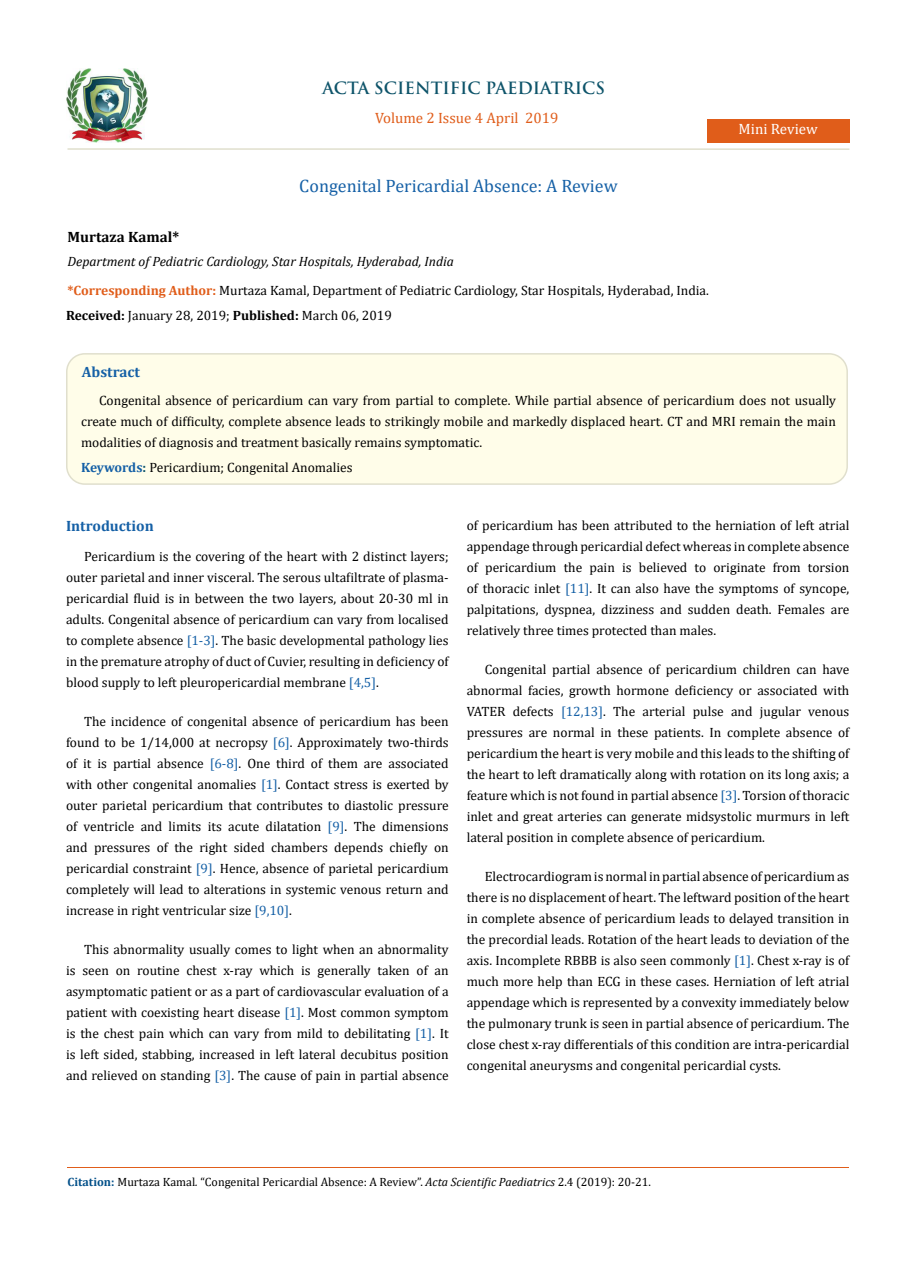
<style>
.page{position:relative;width:917px;height:1262px;background:#fff}
.page>*{position:absolute;margin:0;border:0;box-sizing:border-box;transform-origin:0 0}
.t1{font:18px "Cambria";color:#1560a6}
.t2{font:700 16.5px "Trajan Pro";color:#0e546a}
.t3{font:15px "Cambria";color:#e05d1a}
.t4{font:700 15px "Cambria";color:#1560a6}
.t5{font:700 15px "Cambria";color:#000}
.t6{font:15px "Cambria";color:#fff}
.t7{font:13.5px/21px "Cambria";color:#000;text-align:justify}
.t8{font:12px "Cambria";color:#000}
.s1{font-style:italic}
.s2{font-weight:700;color:#e05d1a}
.s3{font-weight:700}
.s4{font-weight:700;color:#1560a6}
.s5{font-weight:700;color:#0e546a}
.s6{color:#1560a6}
.s7{font-weight:700;color:#035089}
</style>
<div class="page">
<img style="left:67px;top:68px;width:80px;height:74px">
<div style="left:707px;top:119px;width:142px;height:23px;background:#e05d1a"></div>
<div style="left:67px;top:354px;width:780px;height:130px;background:#fffde9;border-radius:18px"></div>
<div style="left:66px;top:353px;width:781px;height:132px;border:2px solid #e0dfcd;border-radius:18px"></div>
<hr style="left:67px;top:1167px;width:782px;height:1px;background:#e05d1a">
<hr style="left:67px;top:148px;width:782px;height:2px;background:#e0dfcd">
<p class="t2" style="left:322px;top:77px;width:284px">ACTA SCIENTIFIC PAEDIATRICS</p>
<p class="t3" style="left:375px;top:109px;width:185px">Volume 2 Issue 4 April 2019</p>
<h1 class="t1" style="left:299px;top:175px;width:320px">Congenital Pericardial Absence: A Review</h1>
<p class="t5" style="left:67px;top:226px;width:113px">Murtaza Kamal*</p>
<p class="t7" style="left:67px;top:247px;width:643px;line-height:28.8px"><span class="s1">Department of Pediatric Cardiology, Star Hospitals, Hyderabad, India<br></span><span class="s2">*Corresponding Author:</span> Murtaza Kamal, Department of Pediatric Cardiology, Star Hospitals, Hyderabad, India.</p>
<p class="t7" style="left:66px;top:305px;width:327px"><span class="s3">Received:</span> January 28, 2019; <span class="s3">Published:</span> March 06, 2019</p>
<p class="t4" style="left:82px;top:361px;width:60px">Abstract</p>
<p class="t6" style="left:738px;top:120px;width:81px">Mini Review</p>
<p class="t7" style="left:81px;top:389px;width:756px;text-indent:18px">Congenital absence of pericardium can vary from partial to complete. While partial absence of pericardium does not usually create much of difficulty, complete absence leads to strikingly mobile and markedly displaced heart. CT and MRI remain the main modalities of diagnosis and treatment basically remains symptomatic.</p>
<p class="t7" style="left:81px;top:457px;width:273px"><span class="s4">Keywords</span><span class="s5">:</span> Pericardium; Congenital Anomalies</p>
<p class="t4" style="left:66px;top:515px;width:89px">Introduction</p>
<p class="t7" style="left:66px;top:546px;width:384px;text-indent:18px">Pericardium is the covering of the heart with 2 distinct layers; outer parietal and inner visceral. The serous ultafiltrate of plasma&shy;pericardial fluid is in between the two layers, about 20-30 ml in adults. Congenital absence of pericardium can vary from localised to complete absence <span class="s6">[1-3]</span>. The basic developmental pathology lies in the premature atrophy of duct of Cuvier, resulting in deficiency of blood supply to left pleuropericardial membrane <span class="s6">[4,5]</span>.</p>
<p class="t7" style="left:66px;top:711px;width:384px;text-indent:18px">The incidence of congenital absence of pericardium has been found to be 1/14,000 at necropsy <span class="s6">[6]</span>. Approximately two-thirds of it is partial absence <span class="s6">[6-8]</span>. One third of them are associated with other congenital anomalies <span class="s6">[1]</span>. Contact stress is exerted by outer parietal pericardium that contributes to diastolic pressure of ventricle and limits its acute dilatation <span class="s6">[9]</span>. The dimensions and pressures of the right sided chambers depends chiefly on pericardial constraint <span class="s6">[9]</span>. Hence, absence of parietal pericardium completely will lead to alterations in systemic venous return and increase in right ventricular size <span class="s6">[9,10]</span>.</p>
<p class="t7" style="left:66px;top:939px;width:384px;text-indent:18px">This abnormality usually comes to light when an abnormality is seen on routine chest x-ray which is generally taken of an asymptomatic patient or as a part of cardiovascular evaluation of a patient with coexisting heart disease <span class="s6">[1]</span>. Most common symptom is the chest pain which can vary from mild to debilitating <span class="s6">[1]</span>. It is left sided, stabbing, increased in left lateral decubitus position and relieved on standing <span class="s6">[3]</span>. The cause of pain in partial absence</p>
<p class="t7" style="left:466px;top:514px;width:384px">of pericardium has been attributed to the herniation of left atrial appendage through pericardial defect whereas in complete absence of pericardium the pain is believed to originate from torsion of thoracic inlet <span class="s6">[11]</span>. It can also have the symptoms of syncope, palpitations, dyspnea, dizziness and sudden death. Females are relatively three times protected than males.</p>
<p class="t7" style="left:466px;top:659px;width:384px;text-indent:18px">Congenital partial absence of pericardium children can have abnormal facies, growth hormone deficiency or associated with VATER defects <span class="s6">[12,13]</span>. The arterial pulse and jugular venous pressures are normal in these patients. In complete absence of pericardium the heart is very mobile and this leads to the shifting of the heart to left dramatically along with rotation on its long axis; a feature which is not found in partial absence <span class="s6">[3]</span>. Torsion of thoracic inlet and great arteries can generate midsystolic murmurs in left lateral position in complete absence of pericardium.</p>
<p class="t7" style="left:466px;top:866px;width:384px;text-indent:18px">Electrocardiogram is normal in partial absence of pericardium as there is no displacement of heart. The leftward position of the heart in complete absence of pericardium leads to delayed transition in the precordial leads. Rotation of the heart leads to deviation of the axis. Incomplete RBBB is also seen commonly <span class="s6">[1]</span>. Chest x-ray is of much more help than ECG in these cases. Herniation of left atrial appendage which is represented by a convexity immediately below the pulmonary trunk is seen in partial absence of pericardium. The close chest x-ray differentials of this condition are intra-pericardial congenital aneurysms and congenital pericardial cysts.</p>
<p class="t8" style="left:67px;top:1175px;width:585px"><span class="s7">Citation:</span> Murtaza Kamal<span class="s1">.</span> “Congenital Pericardial Absence: A Review”. <span class="s1">Acta Scientific Paediatrics</span> 2.4 (2019): 20-21.</p>
</div>
